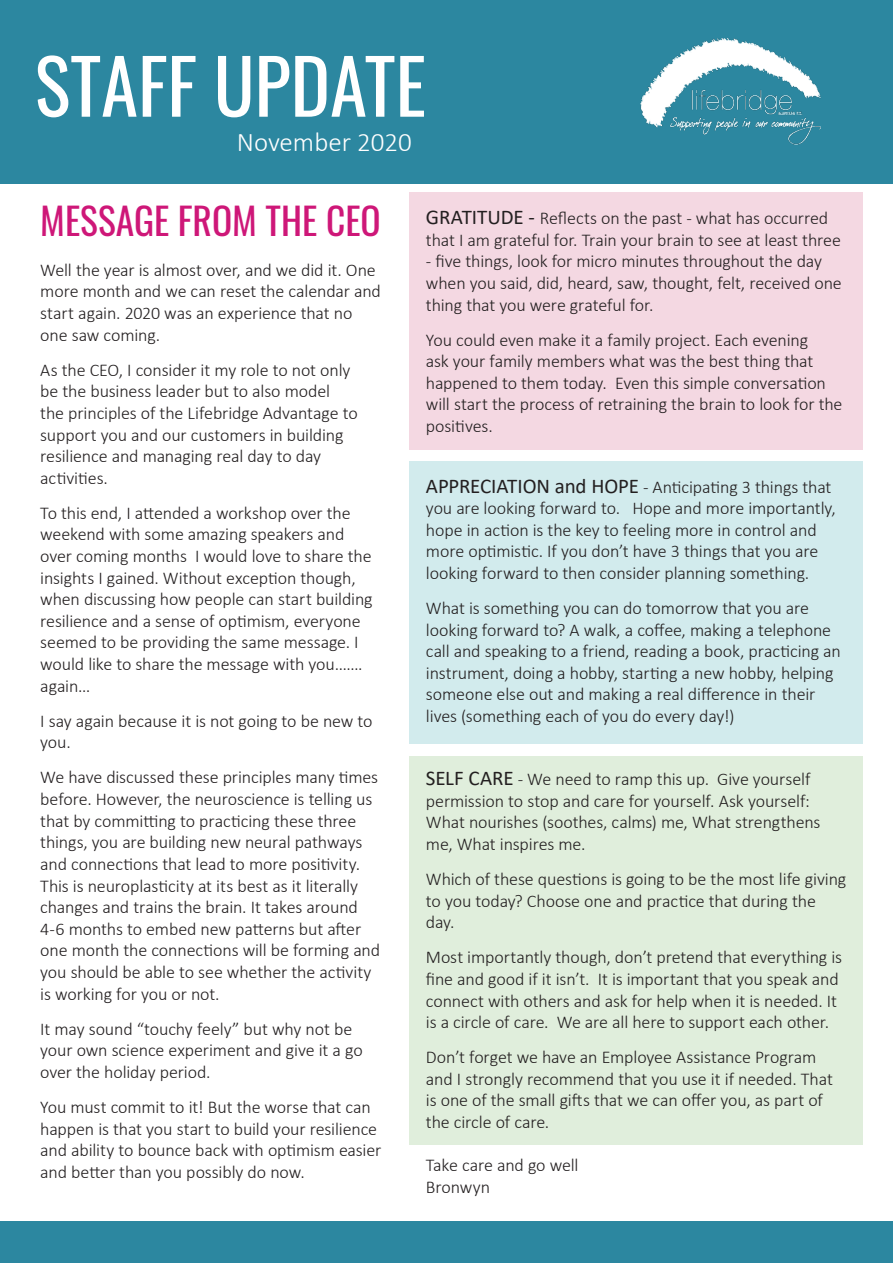
<style>
.page{position:relative;width:893px;height:1263px;background:#fff}
.page>*{position:absolute;margin:0;border:0;box-sizing:border-box;transform-origin:0 0}
.t1{font:75px "Oswald";color:#fff}
.t2{font:37.5px "Oswald";color:#ce1778}
.t3{font:300 27px "Calibri";color:#fff}
.t4{font:300 18px/21.6px "Calibri";letter-spacing:-.01em;color:#231f20}
.s1{font-weight:400;font-size:21px}
</style>
<div class="page">
<div style="left:410px;top:757px;width:453px;height:387px;background:#e0eedc"></div>
<div style="left:0;top:0;width:893px;height:184px;background:#2c87a0"></div>
<img style="left:640px;top:38px;width:181px;height:107px">
<div style="left:0;top:1221px;width:893px;height:42px;background:#2c87a0"></div>
<div style="left:410px;top:192px;width:453px;height:258px;background:#f4d8e2"></div>
<div style="left:410px;top:462px;width:453px;height:282px;background:#d2ebed"></div>
<p class="t1" style="left:35px;top:19px;width:393px">STAFF UPDATE</p>
<p class="t3" style="left:237px;top:125px;width:177px">November 2020</p>
<p class="t2" style="left:40px;top:188px;width:342px">MESSAGE FROM THE CEO</p>
<p class="t4" style="left:40px;top:259px;width:342px">Well the year is almost over, and we did it. One more month and we can reset the calendar and start again. 2020 was an experience that no one saw coming.</p>
<p class="t4" style="left:40px;top:359px;width:319px">As the CEO, I consider it my role to not only be the business leader but to also model the principles of the Lifebridge Advantage to support you and our customers in building resilience and managing real day to day activities.</p>
<p class="t4" style="left:40px;top:502px;width:334px">To this end, I attended a workshop over the weekend with some amazing speakers and over coming months I would love to share the insights I gained. Without exception though, when discussing how people can start building resilience and a sense of optimism, everyone seemed to be providing the same message. I would like to share the message with you……. again…</p>
<p class="t4" style="left:40px;top:710px;width:334px">I say again because it is not going to be new to you.</p>
<p class="t4" style="left:40px;top:766px;width:341px">We have discussed these principles many times before. However, the neuroscience is telling us that by committing to practicing these three things, you are building new neural pathways and connections that lead to more positivity.<br>This is neuroplasticity at its best as it literally changes and trains the brain. It takes around 4-6 months to embed new patterns but after one month the connections will be forming and you should be able to see whether the activity is working for you or not.</p>
<p class="t4" style="left:40px;top:1018px;width:324px">It may sound “touchy feely” but why not be your own science experiment and give it a go over the holiday period.</p>
<p class="t4" style="left:40px;top:1096px;width:343px">You must commit to it! But the worse that can happen is that you start to build your resilience and ability to bounce back with optimism easier and better than you possibly do now.</p>
<p class="t4" style="left:426px;top:207px;width:416px"><span class="s1">GRATITUDE -</span> Reflects on the past - what has occurred that I am grateful for. Train your brain to see at least three</p>
<p class="t4" style="left:426px;top:250px;width:417px">- five things, look for micro minutes throughout the day when you said, did, heard, saw, thought, felt, received one thing that you were grateful for.</p>
<p class="t4" style="left:426px;top:329px;width:418px">You could even make it a family project. Each evening<br>ask your family members what was the best thing that happened to them today. Even this simple conversation will start the process of retraining the brain to look for the positives.</p>
<p class="t4" style="left:426px;top:476px;width:411px"><span class="s1">APPRECIATION and HOPE</span> - Anticipating 3 things that you are looking forward to. Hope and more importantly, hope in action is the key to feeling more in control and more optimistic. If you don’t have 3 things that you are looking forward to then consider planning something.</p>
<p class="t4" style="left:426px;top:597px;width:416px">What is something you can do tomorrow that you are looking forward to? A walk, a coffee, making a telephone call and speaking to a friend, reading a book, practicing an instrument, doing a hobby, starting a new hobby, helping someone else out and making a real difference in their lives (something each of you do every day!)</p>
<p class="t4" style="left:426px;top:768px;width:396px"><span class="s1">SELF CARE</span> - We need to ramp this up. Give yourself permission to stop and care for yourself. Ask yourself:<br>What nourishes (soothes, calms) me, What strengthens me, What inspires me.</p>
<p class="t4" style="left:426px;top:868px;width:422px">Which of these questions is going to be the most life giving to you today? Choose one and practice that during the day.</p>
<p class="t4" style="left:426px;top:946px;width:418px">Most importantly though, don’t pretend that everything is fine and good if it isn’t. It is important that you speak and connect with others and ask for help when it is needed. It is a circle of care. We are all here to support each other.</p>
<p class="t4" style="left:426px;top:1046px;width:408px">Don’t forget we have an Employee Assistance Program and I strongly recommend that you use it if needed. That is one of the small gifts that we can offer you, as part of the circle of care.</p>
<p class="t4" style="left:426px;top:1154px;width:154px">Take care and go well</p>
<p class="t4" style="left:426px;top:1176px;width:66px">Bronwyn</p>
</div>
